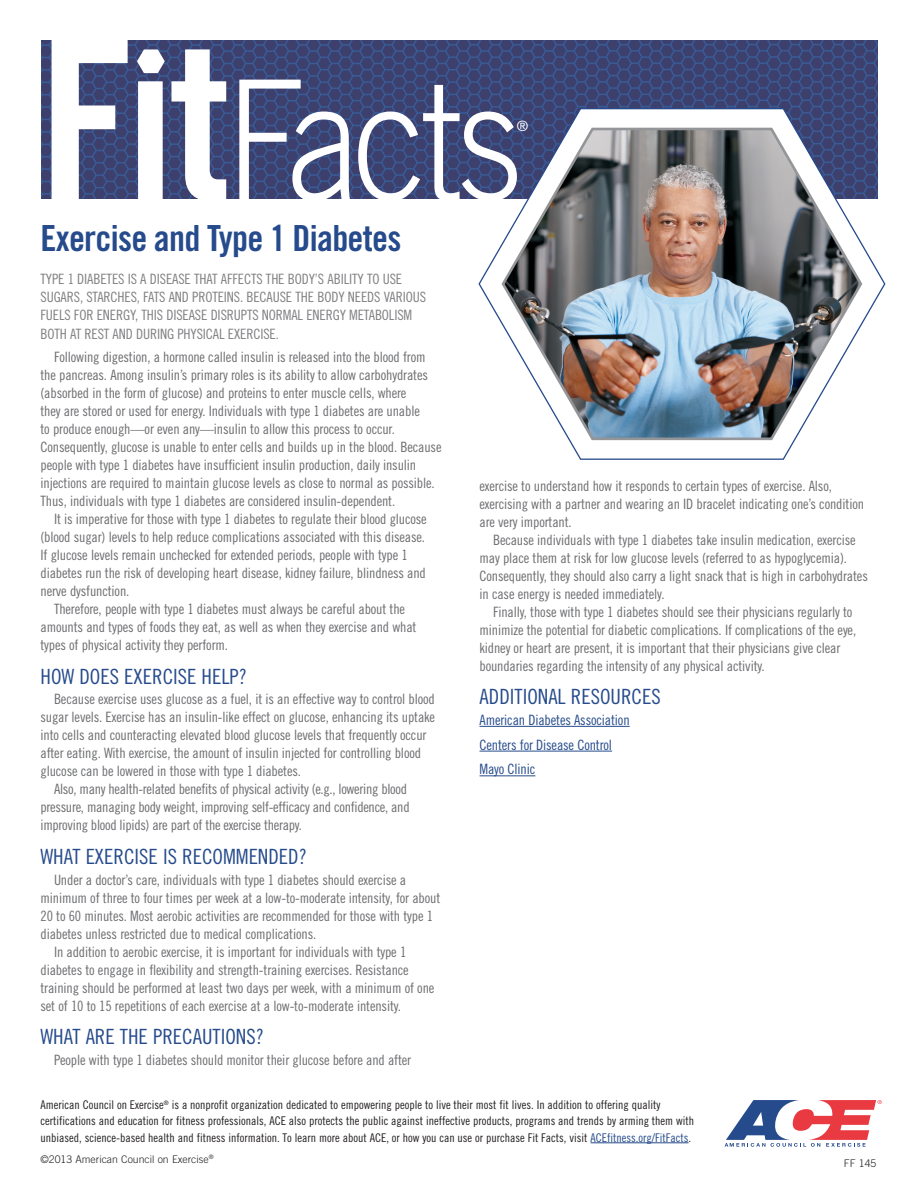
<style>
.page{position:relative;width:918px;height:1188px;background:#fff}
.page>*{position:absolute;margin:0;border:0;box-sizing:border-box;transform-origin:0 0}
.New_head{font:36px "Trade Gothic Bold Cond Twenty";letter-spacing:-.02em;color:#264b8c}
.New_subhead{font:21px "Trade Gothic Cond Eighteen";color:#264b8c}
._10_pt_body{font:14.25px/18px "Trade Gothic Cond Eighteen";letter-spacing:-.01em;color:#6c6d70}
.Lead_in{font:14.25px/18px "Trade Gothic Cond Eighteen";letter-spacing:-.01em;color:#808083}
._10_pt_body-2{font:14.25px "Trade Gothic Cond Eighteen";letter-spacing:-.01em;color:#264b8c}
.t1{font:14.25px "Trade Gothic Cond Eighteen";color:#fff}
.t2{font:12px/16.5px "Trade Gothic Cond Eighteen";color:#231f20}
.t3{font:300 10.5px "Trade Gothic";color:#231f20}
.s1{color:#264b8c}
</style>
<div class="page">
<img style="left:41px;top:41px;width:837px;height:157px">
<hr style="left:591px;top:1143px;width:98px;height:1px;background:#264b8c">
<svg style="left:725px;top:1100px;width:157px;height:47px"></svg>
<svg style="left:52px;top:40px;width:465px;height:159px"></svg>
<hr style="left:480px;top:726px;width:150px;height:1px;background:#264b8c">
<hr style="left:480px;top:751px;width:132px;height:1px;background:#264b8c">
<hr style="left:480px;top:775px;width:55px;height:1px;background:#264b8c">
<svg style="left:478px;top:107px;width:408px;height:353px"></svg>
<img style="left:500px;top:126px;width:364px;height:316px">
<p class="New_head" style="left:40px;top:217px;width:362px">Exercise and Type 1 Diabetes</p>
<p class="Lead_in" style="left:40px;top:269px;width:387px">TYPE 1 DIABETES IS A DISEASE THAT AFFECTS THE BODY’S ABILITY TO USE<br>SUGARS, STARCHES, FATS AND PROTEINS. BECAUSE THE BODY NEEDS VARIOUS<br>FUELS FOR ENERGY, THIS DISEASE DISRUPTS NORMAL ENERGY METABOLISM</p>
<p class="Lead_in" style="left:40px;top:325px;width:240px">BOTH AT REST AND DURING PHYSICAL EXERCISE.</p>
<p class="_10_pt_body" style="left:40px;top:348px;width:403px;text-indent:14px">Following digestion, a hormone called insulin is released into the blood from the pancreas. Among insulin’s primary roles is its ability to allow carbohydrates (absorbed in the form of glucose) and proteins to enter muscle cells, where<br>they are stored or used for energy. Individuals with type 1 diabetes are unable<br>to produce enough—or even any—insulin to allow this process to occur.<br>Consequently, glucose is unable to enter cells and builds up in the blood. Because people with type 1 diabetes have insufficient insulin production, daily insulin injections are required to maintain glucose levels as close to normal as possible.<br>Thus, individuals with type 1 diabetes are considered insulin-dependent.</p>
<p class="_10_pt_body" style="left:40px;top:510px;width:388px;text-indent:14px">It is imperative for those with type 1 diabetes to regulate their blood glucose (blood sugar) levels to help reduce complications associated with this disease.<br>If glucose levels remain unchecked for extended periods, people with type 1 diabetes run the risk of developing heart disease, kidney failure, blindness and nerve dysfunction.</p>
<p class="_10_pt_body" style="left:40px;top:600px;width:378px;text-indent:14px">Therefore, people with type 1 diabetes must always be careful about the amounts and types of foods they eat, as well as when they exercise and what types of physical activity they perform.</p>
<p class="New_subhead" style="left:40px;top:664px;width:208px">HOW DOES EXERCISE HELP?</p>
<p class="_10_pt_body" style="left:40px;top:690px;width:396px;text-indent:14px">Because exercise uses glucose as a fuel, it is an effective way to control blood sugar levels. Exercise has an insulin-like effect on glucose, enhancing its uptake into cells and counteracting elevated blood glucose levels that frequently occur after eating. With exercise, the amount of insulin injected for controlling blood glucose can be lowered in those with type 1 diabetes.</p>
<p class="_10_pt_body" style="left:40px;top:780px;width:371px;text-indent:14px">Also, many health-related benefits of physical activity (e.g., lowering blood pressure, managing body weight, improving self-efficacy and confidence, and improving blood lipids) are part of the exercise therapy.</p>
<p class="New_subhead" style="left:40px;top:844px;width:268px">WHAT EXERCISE IS RECOMMENDED?</p>
<p class="_10_pt_body" style="left:40px;top:870px;width:401px;text-indent:14px">Under a doctor’s care, individuals with type 1 diabetes should exercise a minimum of three to four times per week at a low-to-moderate intensity, for about 20 to 60 minutes. Most aerobic activities are recommended for those with type 1 diabetes unless restricted due to medical complications.</p>
<p class="_10_pt_body" style="left:40px;top:942px;width:395px;text-indent:14px">In addition to aerobic exercise, it is important for individuals with type 1 diabetes to engage in flexibility and strength-training exercises. Resistance training should be performed at least two days per week, with a minimum of one set of 10 to 15 repetitions of each exercise at a low-to-moderate intensity.</p>
<p class="New_subhead" style="left:40px;top:1024px;width:225px">WHAT ARE THE PRECAUTIONS?</p>
<p class="_10_pt_body" style="left:54px;top:1051px;width:359px">People with type 1 diabetes should monitor their glucose before and after</p>
<p class="t1" style="left:517px;top:117px;width:13px">®</p>
<p class="_10_pt_body" style="left:480px;top:476px;width:386px">exercise to understand how it responds to certain types of exercise. Also, exercising with a partner and wearing an ID bracelet indicating one’s condition are very important.</p>
<p class="_10_pt_body" style="left:480px;top:530px;width:390px;text-indent:14px">Because individuals with type 1 diabetes take insulin medication, exercise may place them at risk for low glucose levels (referred to as hypoglycemia).<br>Consequently, they should also carry a light snack that is high in carbohydrates in case energy is needed immediately.</p>
<p class="_10_pt_body" style="left:480px;top:602px;width:378px;text-indent:14px">Finally, those with type 1 diabetes should see their physicians regularly to minimize the potential for diabetic complications. If complications of the eye, kidney or heart are present, it is important that their physicians give clear boundaries regarding the intensity of any physical activity.</p>
<p class="New_subhead" style="left:480px;top:684px;width:183px">ADDITIONAL RESOURCES</p>
<p class="_10_pt_body-2" style="left:480px;top:711px;width:152px">American Diabetes Association</p>
<p class="_10_pt_body-2" style="left:480px;top:736px;width:134px">Centers for Disease Control</p>
<p class="_10_pt_body-2" style="left:480px;top:761px;width:57px">Mayo Clinic</p>
<p class="t2" style="left:40px;top:1096px;width:655px">American Council on Exercise<sup>®</sup> is a nonprofit organization dedicated to empowering people to live their most fit lives. In addition to offering quality certifications and education for fitness professionals, ACE also protects the public against ineffective products, programs and trends by arming them with unbiased, science-based health and fitness information. To learn more about ACE, or how you can use or purchase Fit Facts, visit <span class="s1">ACEfitness.org/FitFacts</span>.</p>
<p class="t3" style="left:40px;top:1153px;width:175px">©2013 American Council on Exercise<sup>®</sup></p>
<p class="t3" style="left:844px;top:1157px;width:34px">FF 145</p>
</div>
